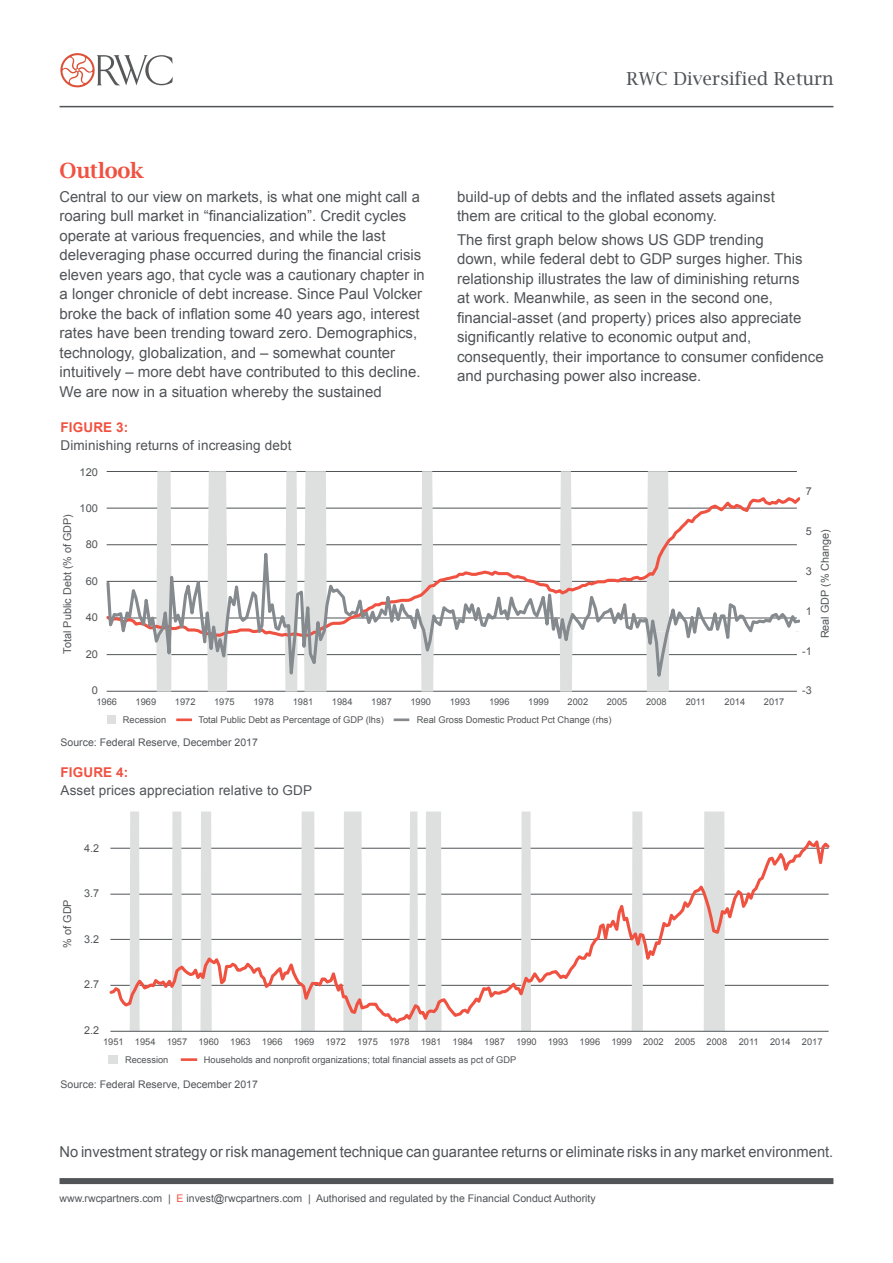
<style>
.page{position:relative;width:893px;height:1263px;background:#fff}
.page>*{position:absolute;margin:0;border:0;box-sizing:border-box;transform-origin:0 0}
.t1{font:600 21px "Lucida Bright";letter-spacing:-.01em;color:#f05242}
.t2{font:18px "Lucida Bright";color:#505457}
.t3{font:15px/19.5px "Arial";color:#505457}
.t4{font:13.5px "Arial";letter-spacing:.01em;color:#505457}
.t5{font:700 13.5px "Arial";letter-spacing:.01em;color:#f05242}
.t6{font:10.8px "Arial";color:#515457}
.t7{font:10.5px "Arial";color:#505457}
.t8{font:9.3px "Arial";color:#515457}
.s1{color:#f05242}
</style>
<div class="page">
<div style="left:60px;top:1178px;width:773px;height:6px;background:#505457"></div>
<hr style="left:60px;top:106px;width:773px;height:1px;background:#505457">
<svg style="left:60px;top:53px;width:113px;height:35px"></svg>
<hr style="left:176px;top:718px;width:16px;height:3px;background:#f05242">
<hr style="left:394px;top:718px;width:15px;height:3px;background:#858a8f">
<div style="left:107px;top:716px;width:9px;height:8px;background:#dde0df"></div>
<hr style="left:107px;top:471px;width:690px;height:1px;background:#515457">
<svg style="left:157px;top:471px;width:640px;height:23px"></svg>
<svg style="left:157px;top:494px;width:642px;height:9px"></svg>
<svg style="left:107px;top:503px;width:692px;height:189px"></svg>
<svg style="left:111px;top:811px;width:717px;height:220px"></svg>
<hr style="left:110px;top:1031px;width:719px;height:1px;background:#515457">
<svg style="left:110px;top:834px;width:719px;height:192px"></svg>
<hr style="left:181px;top:1058px;width:16px;height:3px;background:#f05242">
<div style="left:109px;top:1055px;width:9px;height:9px;background:#dde0df"></div>
<p class="t2" style="left:626px;top:69px;width:208px">RWC Diversified Return</p>
<h1 class="t1" style="left:60px;top:158px;width:86px">Outlook</h1>
<p class="t3" style="left:60px;top:187px;width:367px">Central to our view on markets, is what one might call a roaring bull market in “financialization”. Credit cycles operate at various frequencies, and while the last deleveraging phase occurred during the financial crisis eleven years ago, that cycle was a cautionary chapter in a longer chronicle of debt increase. Since Paul Volcker broke the back of inflation some 40 years ago, interest rates have been trending toward zero. Demographics, technology, globalization, and – somewhat counter intuitively – more debt have contributed to this decline.<br>We are now in a situation whereby the sustained</p>
<p class="t3" style="left:457px;top:187px;width:319px">build-up of debts and the inflated assets against them are critical to the global economy.</p>
<p class="t3" style="left:457px;top:230px;width:368px">The first graph below shows US GDP trending<br>down, while federal debt to GDP surges higher. This relationship illustrates the law of diminishing returns<br>at work. Meanwhile, as seen in the second one, financial-asset (and property) prices also appreciate significantly relative to economic output and, consequently, their importance to consumer confidence and purchasing power also increase.</p>
<p class="t5" style="left:61px;top:418px;width:69px">FIGURE 3:</p>
<p class="t4" style="left:61px;top:436px;width:232px">Diminishing returns of increasing debt</p>
<p class="t6" style="left:80px;top:465px;width:20px">120</p>
<p class="t6" style="left:80px;top:501px;width:20px">100</p>
<p class="t6" style="left:86px;top:538px;width:14px">80</p>
<p class="t6" style="left:86px;top:574px;width:14px">60</p>
<p class="t6" style="left:86px;top:610px;width:14px">40</p>
<p class="t6" style="left:86px;top:647px;width:14px">20</p>
<p class="t6" style="left:92px;top:683px;width:8px">0</p>
<p class="t6" style="left:60px;top:653px;width:141px;rotate:-90deg">Total Public Debt (% of GDP)</p>
<p class="t8" style="left:96px;top:696px;width:22px">1966</p>
<p class="t8" style="left:136px;top:696px;width:22px">1969</p>
<p class="t8" style="left:175px;top:696px;width:22px">1972</p>
<p class="t8" style="left:214px;top:696px;width:22px">1975</p>
<p class="t8" style="left:253px;top:696px;width:22px">1978</p>
<p class="t8" style="left:293px;top:696px;width:22px">1981</p>
<p class="t8" style="left:332px;top:696px;width:22px">1984</p>
<p class="t8" style="left:371px;top:696px;width:22px">1987</p>
<p class="t8" style="left:410px;top:696px;width:22px">1990</p>
<p class="t8" style="left:450px;top:696px;width:22px">1993</p>
<p class="t8" style="left:489px;top:696px;width:22px">1996</p>
<p class="t8" style="left:528px;top:696px;width:22px">1999</p>
<p class="t8" style="left:567px;top:696px;width:22px">2002</p>
<p class="t8" style="left:607px;top:696px;width:22px">2005</p>
<p class="t8" style="left:646px;top:696px;width:22px">2008</p>
<p class="t8" style="left:686px;top:696px;width:21px">2011</p>
<p class="t8" style="left:725px;top:696px;width:22px">2014</p>
<p class="t8" style="left:764px;top:696px;width:22px">2017</p>
<p class="t8" style="left:123px;top:713px;width:45px">Recession</p>
<p class="t8" style="left:198px;top:713px;width:187px">Total Public Debt as Percentage of GDP (lhs)</p>
<p class="t8" style="left:417px;top:713px;width:196px">Real Gross Domestic Product Pct Change (rhs)</p>
<p class="t7" style="left:61px;top:736px;width:199px">Source: Federal Reserve, December 2017</p>
<p class="t5" style="left:61px;top:764px;width:69px">FIGURE 4:</p>
<p class="t4" style="left:61px;top:782px;width:253px">Asset prices appreciation relative to GDP</p>
<p class="t6" style="left:60px;top:947px;width:50px;rotate:-90deg">% of GDP</p>
<p class="t6" style="left:84px;top:841px;width:17px">4.2</p>
<p class="t6" style="left:84px;top:886px;width:17px">3.7</p>
<p class="t6" style="left:84px;top:932px;width:17px">3.2</p>
<p class="t6" style="left:84px;top:977px;width:17px">2.7</p>
<p class="t6" style="left:84px;top:1023px;width:17px">2.2</p>
<p class="t6" style="left:806px;top:484px;width:8px">7</p>
<p class="t6" style="left:806px;top:524px;width:8px">5</p>
<p class="t6" style="left:806px;top:564px;width:8px">3</p>
<p class="t6" style="left:806px;top:604px;width:8px">1</p>
<p class="t6" style="left:802px;top:644px;width:11px">-1</p>
<p class="t6" style="left:802px;top:683px;width:11px">-3</p>
<p class="t6" style="left:818px;top:638px;width:111px;rotate:-90deg">Real GDP (% Change)</p>
<p class="t8" style="left:103px;top:1035px;width:721px">1951 1954 1957 1960 1963 1966 1969 1972 1975 1978 1981 1984 1987 1990 1993 1996 1999 2002 2005 2008 2011 2014 2017</p>
<p class="t8" style="left:125px;top:1053px;width:45px">Recession</p>
<p class="t8" style="left:204px;top:1053px;width:314px">Households and nonprofit organizations; total financial assets as pct of GDP</p>
<p class="t7" style="left:61px;top:1077px;width:199px">Source: Federal Reserve, December 2017</p>
<p class="t3" style="left:60px;top:1142px;width:775px">No investment strategy or risk management technique can guarantee returns or eliminate risks in any market environment.</p>
<p class="t7" style="left:60px;top:1192px;width:538px">www.rwcpartners.com | <span class="s1">E</span> invest@rwcpartners.com | Authorised and regulated by the Financial Conduct Authority</p>
</div>
